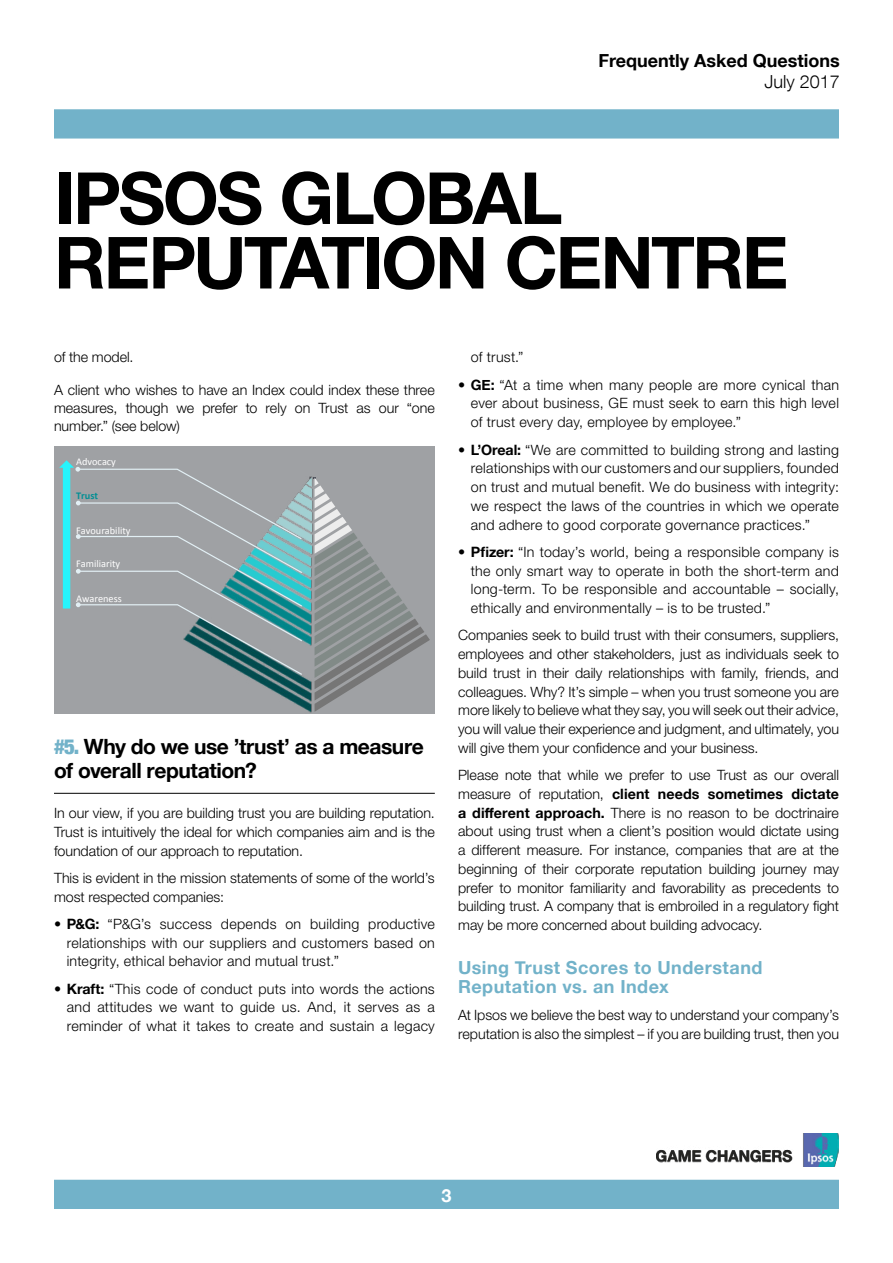
<style>
.page{position:relative;width:893px;height:1263px;background:#fff}
.page>*{position:absolute;margin:0;border:0;box-sizing:border-box;transform-origin:0 0}
.t1{font:700 72px/64.5px "Helvetica Neue LT Com";letter-spacing:-.035em;color:#000}
.SH1_BlackBold_Underl{font:700 21px/24px "Helvetica Neue";letter-spacing:-.02em;color:#000}
.SH2{font:700 18px/18.8px "Helvetica Neue";letter-spacing:.025em;color:#72b2c9}
.t2{font:700 18px "Helvetica Neue LT Com";color:#000}
.t3{font:300 18px "Helvetica Neue LT Com";color:#000}
.t4{font:700 18px "Helvetica Neue";color:#fff}
.Body{font:300 14.25px/18.8px "Helvetica Neue LT";color:#000;text-align:justify}
.t5{font:10.35px "Calibri";color:#fff}
.t6{font:700 10.35px "Calibri";color:#038f94}
.s1{font-weight:900;font-stretch:condensed;color:#72b2c9}
.s2{font-family:"Helvetica Neue";font-weight:700}
</style>
<div class="page">
<div style="left:54px;top:1180px;width:785px;height:29px;background:#72b2c9"></div>
<div style="left:54px;top:109px;width:785px;height:30px;background:#72b2c9;border:2px solid #72b2c9"></div>
<img style="left:657px;top:1134px;width:182px;height:32px">
<div style="left:54px;top:446px;width:381px;height:268px;background:#9fa1a4"></div>
<svg style="left:59px;top:460px;width:371px;height:252px"></svg>
<hr style="left:54px;top:793px;width:381px;height:1px;background:#000">
<p class="t2" style="left:598px;top:49px;width:243px">Frequently Asked Questions</p>
<p class="t3" style="left:764px;top:71px;width:77px">July 2017</p>
<h1 class="t1" style="left:54px;top:164px;width:736px">IPSOS GLOBAL<br>REPUTATION CENTRE</h1>
<p class="Body" style="left:54px;top:348px;width:81px">of the model.</p>
<p class="Body" style="left:54px;top:381px;width:382px;line-height:18px">A client who wishes to have an Index could index these three measures, though we prefer to rely on Trust as our “one number.” (see below)</p>
<p class="t5" style="left:76px;top:455px;width:41px">Advocacy</p>
<p class="t6" style="left:76px;top:489px;width:23px">Trust</p>
<p class="t5" style="left:76px;top:524px;width:56px">Favourability</p>
<p class="t5" style="left:76px;top:557px;width:46px">Familiarity</p>
<p class="t5" style="left:76px;top:592px;width:47px">Awareness</p>
<p class="SH1_BlackBold_Underl" style="left:54px;top:735px;width:371px"><span class="s1">#5.</span> Why do we use ’trust’ as a measure of overall reputation?</p>
<p class="Body" style="left:54px;top:803px;width:382px">In our view, if you are building trust you are building reputation.<br>Trust is intuitively the ideal for which companies aim and is the foundation of our approach to reputation.</p>
<p class="Body" style="left:54px;top:868px;width:382px">This is evident in the mission statements of some of the world’s most respected companies:</p>
<p class="Body" style="left:67px;top:914px;width:370px;text-indent:-13px">• <span class="s2">P&amp;G:</span> “P&amp;G’s success depends on building productive relationships with our suppliers and customers based on integrity, ethical behavior and mutual trust.”</p>
<p class="Body" style="left:67px;top:979px;width:370px;text-indent:-13px">• <span class="s2">Kraft:</span> “This code of conduct puts into words the actions and attitudes we want to guide us. And, it serves as a reminder of what it takes to create and sustain a legacy</p>
<p class="Body" style="left:471px;top:348px;width:54px">of trust.”</p>
<p class="Body" style="left:471px;top:375px;width:370px;text-indent:-13px">• <span class="s2">GE:</span> “At a time when many people are more cynical than ever about business, GE must seek to earn this high level of trust every day, employee by employee.”</p>
<p class="Body" style="left:471px;top:440px;width:370px;text-indent:-13px">• <span class="s2">L’Oreal:</span> “We are committed to building strong and lasting relationships with our customers and our suppliers, founded on trust and mutual benefit. We do business with integrity: we respect the laws of the countries in which we operate and adhere to good corporate governance practices.”</p>
<p class="Body" style="left:471px;top:542px;width:370px;text-indent:-13px">• <span class="s2">Pfizer:</span> “In today’s world, being a responsible company is the only smart way to operate in both the short-term and long-term. To be responsible and accountable – socially, ethically and environmentally – is to be trusted.”</p>
<p class="Body" style="left:458px;top:625px;width:382px">Companies seek to build trust with their consumers, suppliers, employees and other stakeholders, just as individuals seek to build trust in their daily relationships with family, friends, and colleagues. Why? It’s simple – when you trust someone you are more likely to believe what they say, you will seek out their advice, you will value their experience and judgment, and ultimately, you will give them your confidence and your business.</p>
<p class="Body" style="left:458px;top:765px;width:382px">Please note that while we prefer to use Trust as our overall measure of reputation, <span class="s2">client needs sometimes dictate a different approach.</span> There is no reason to be doctrinaire about using trust when a client’s position would dictate using a different measure. For instance, companies that are at the beginning of their corporate reputation building journey may prefer to monitor familiarity and favorability as precedents to building trust. A company that is embroiled in a regulatory fight may be more concerned about building advocacy.</p>
<p class="SH2" style="left:458px;top:959px;width:306px">Using Trust Scores to Understand<br>Reputation vs. an Index</p>
<p class="Body" style="left:458px;top:1005px;width:382px">At Ipsos we believe the best way to understand your company’s reputation is also the simplest – if you are building trust, then you</p>
<p class="t4" style="left:441px;top:1182px;width:12px">3</p>
</div>
